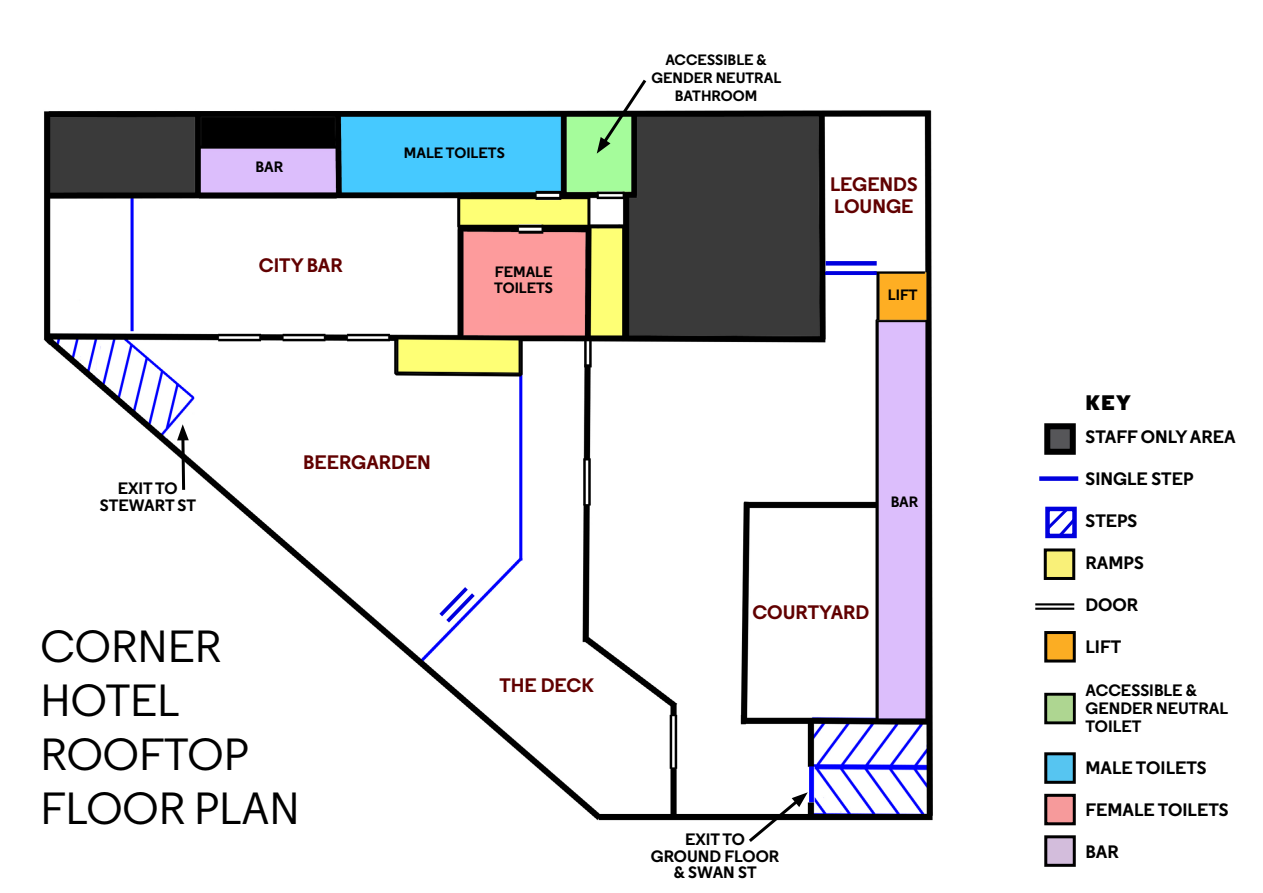
<style>
.page{position:relative;width:1263px;height:893px;background:#fff}
.page>*{position:absolute;margin:0;border:0;box-sizing:border-box;transform-origin:0 0}
.t1{font:500 45px/54px "Regular PRO";color:#000}
.t2{font:900 21px "Regular PRO";color:#000}
.t3{font:700 19.5px/22.5px "Regular PRO";color:#610000}
.t4{font:700 18px "Regular PRO";color:#000}
.t5{font:700 16.5px/16.5px "Regular PRO";color:#000;text-align:center}
.t6{font:700 15px/18px "Regular PRO";color:#000}
</style>
<div class="page">
<img style="left:43px;top:110px;width:890px;height:711px">
<div style="left:1044px;top:423px;width:32px;height:32px;background:#565659;border:6px solid #000"></div>
<div style="left:1039px;top:476px;width:39px;height:5px;background:#0000de"></div>
<svg style="left:1045px;top:506px;width:32px;height:33px"></svg>
<div style="left:1044px;top:631px;width:32px;height:31px;background:#fbad23;border:3px solid #000"></div>
<div style="left:1044px;top:693px;width:32px;height:31px;background:#aed691;border:3px solid #000"></div>
<div style="left:1044px;top:794px;width:32px;height:31px;background:#f69a9b;border:3px solid #000"></div>
<div style="left:1044px;top:752px;width:32px;height:32px;background:#56c5f1;border:3px solid #000"></div>
<div style="left:1044px;top:548px;width:31px;height:32px;background:#f9f078;border:3px solid #000"></div>
<div style="left:1044px;top:835px;width:32px;height:32px;background:#d3bddc;border:3px solid #000"></div>
<hr style="left:597px;top:192px;width:28px;height:2px;background:#000">
<hr style="left:597px;top:197px;width:28px;height:2px;background:#000">
<hr style="left:536px;top:191px;width:25px;height:3px;background:#000">
<hr style="left:536px;top:197px;width:25px;height:3px;background:#000">
<hr style="left:1035px;top:608px;width:39px;height:2px;background:#000">
<hr style="left:1035px;top:603px;width:39px;height:2px;background:#000">
<hr style="left:589px;top:338px;width:3px;height:29px;background:#000">
<hr style="left:584px;top:338px;width:3px;height:29px;background:#000">
<hr style="left:519px;top:231px;width:24px;height:3px;background:#000">
<hr style="left:519px;top:225px;width:24px;height:3px;background:#000">
<hr style="left:588px;top:458px;width:3px;height:48px;background:#000">
<hr style="left:583px;top:458px;width:3px;height:48px;background:#000">
<hr style="left:347px;top:334px;width:43px;height:2px;background:#000">
<hr style="left:347px;top:339px;width:43px;height:2px;background:#000">
<hr style="left:283px;top:334px;width:42px;height:2px;background:#000">
<hr style="left:283px;top:339px;width:42px;height:2px;background:#000">
<hr style="left:218px;top:334px;width:43px;height:2px;background:#000">
<hr style="left:218px;top:339px;width:43px;height:2px;background:#000">
<svg style="left:597px;top:79px;width:52px;height:75px"></svg>
<svg style="left:746px;top:792px;width:62px;height:50px"></svg>
<svg style="left:177px;top:424px;width:12px;height:69px"></svg>
<hr style="left:675px;top:715px;width:2px;height:54px;background:#000">
<hr style="left:670px;top:715px;width:2px;height:54px;background:#000">
<div style="left:826px;top:261px;width:51px;height:5px;background:#0000de"></div>
<svg style="left:826px;top:271px;width:51px;height:4px"></svg>
<svg style="left:435px;top:583px;width:44px;height:44px"></svg>
<p class="t6" style="left:256px;top:158px;width:29px">BAR</p>
<p class="t3" style="left:259px;top:254px;width:85px">CITY BAR</p>
<p class="t6" style="left:404px;top:143px;width:102px">MALE TOILETS</p>
<p class="t6" style="left:494px;top:263px;width:60px;line-height:16.5px">FEMALE<br>TOILETS</p>
<p class="t6" style="left:651px;top:51px;width:131px;text-align:center">ACCESSIBLE &amp;<br>GENDER NEUTRAL<br>BATHROOM</p>
<p class="t3" style="left:830px;top:172px;width:89px">LEGENDS<br>LOUNGE</p>
<p class="t6" style="left:888px;top:285px;width:31px">LIFT</p>
<p class="t5" style="left:100px;top:480px;width:98px">EXIT TO<br>STEWART ST</p>
<p class="t3" style="left:303px;top:451px;width:129px">BEERGARDEN</p>
<h1 class="t1" style="left:40px;top:619px;width:261px">CORNER<br>HOTEL<br>ROOFTOP<br>FLOOR PLAN</h1>
<p class="t3" style="left:499px;top:673px;width:96px">THE DECK</p>
<p class="t6" style="left:891px;top:493px;width:29px">BAR</p>
<p class="t3" style="left:752px;top:601px;width:118px">COURTYARD</p>
<p class="t5" style="left:651px;top:831px;width:130px">EXIT TO<br>GROUND FLOOR &amp; SWAN ST</p>
<p class="t2" style="left:1085px;top:390px;width:47px">KEY</p>
<p class="t4" style="left:1085px;top:425px;width:152px">STAFF ONLY AREA</p>
<p class="t4" style="left:1085px;top:467px;width:109px">SINGLE STEP</p>
<p class="t4" style="left:1085px;top:509px;width:53px">STEPS</p>
<p class="t4" style="left:1085px;top:551px;width:60px">RAMPS</p>
<p class="t4" style="left:1085px;top:593px;width:54px">DOOR</p>
<p class="t4" style="left:1085px;top:635px;width:37px">LIFT</p>
<p class="t5" style="left:1085px;top:680px;width:144px;line-height:18px;text-align:left">ACCESSIBLE &amp;<br>GENDER NEUTRAL<br>TOILET</p>
<p class="t4" style="left:1085px;top:755px;width:123px">MALE TOILETS</p>
<p class="t4" style="left:1085px;top:797px;width:145px">FEMALE TOILETS</p>
<p class="t4" style="left:1085px;top:839px;width:35px">BAR</p>
</div>
